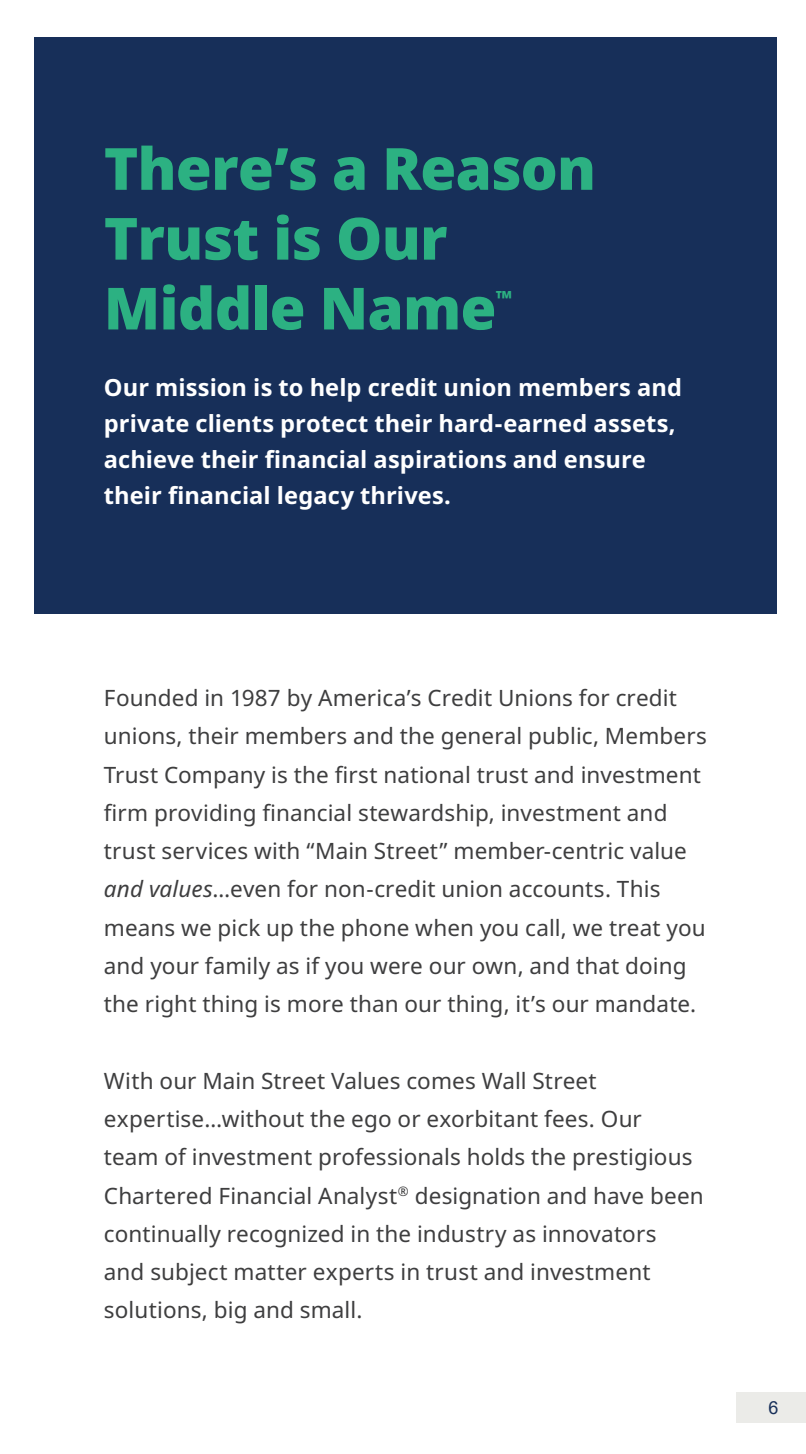
<style>
.page{position:relative;width:806px;height:1454px;background:#fff}
.page>*{position:absolute;margin:0;border:0;box-sizing:border-box;transform-origin:0 0}
.t1{font:900 58.05px/69.8px "Noto Sans";letter-spacing:-.01em;color:#2cb182}
.t2{font:700 23.62px/36px "Noto Sans";letter-spacing:.005em;color:#fff}
.t3{font:22.5px/38.2px "Noto Sans";letter-spacing:.005em;color:#3e3e3f}
.t4{font:900 20.93px "Noto Sans";color:#2cb182}
.t5{font:18px "Arial";color:#172f59}
.s1{font-style:italic}
</style>
<div class="page">
<div style="left:34px;top:37px;width:742px;height:576px;background:#172f59"></div>
<div style="left:735px;top:1392px;width:70px;height:30px;background:#ebebe8"></div>
<h1 class="t1" style="left:104px;top:134px;width:493px">There’s a Reason<br>Trust is Our<br>Middle Name</h1>
<p class="t4" style="left:495px;top:283px;width:18px">™</p>
<p class="t2" style="left:104px;top:370px;width:579px">Our mission is to help credit union members and private clients protect their hard-earned assets, achieve their financial aspirations and ensure their financial legacy thrives.</p>
<p class="t3" style="left:104px;top:679px;width:604px">Founded in 1987 by America’s Credit Unions for credit unions, their members and the general public, Members Trust Company is the first national trust and investment firm providing financial stewardship, investment and trust services with “Main Street” member-centric value <span class="s1">and values</span>…even for non-credit union accounts. This means we pick up the phone when you call, we treat you and your family as if you were our own, and that doing the right thing is more than our thing, it’s our mandate.</p>
<p class="t3" style="left:104px;top:1061px;width:601px">With our Main Street Values comes Wall Street expertise…without the ego or exorbitant fees. Our<br>team of investment professionals holds the prestigious Chartered Financial Analyst<sup>®</sup> designation and have been continually recognized in the industry as innovators<br>and subject matter experts in trust and investment solutions, big and small.</p>
<p class="t5" style="left:768px;top:1394px;width:12px">6</p>
</div>
